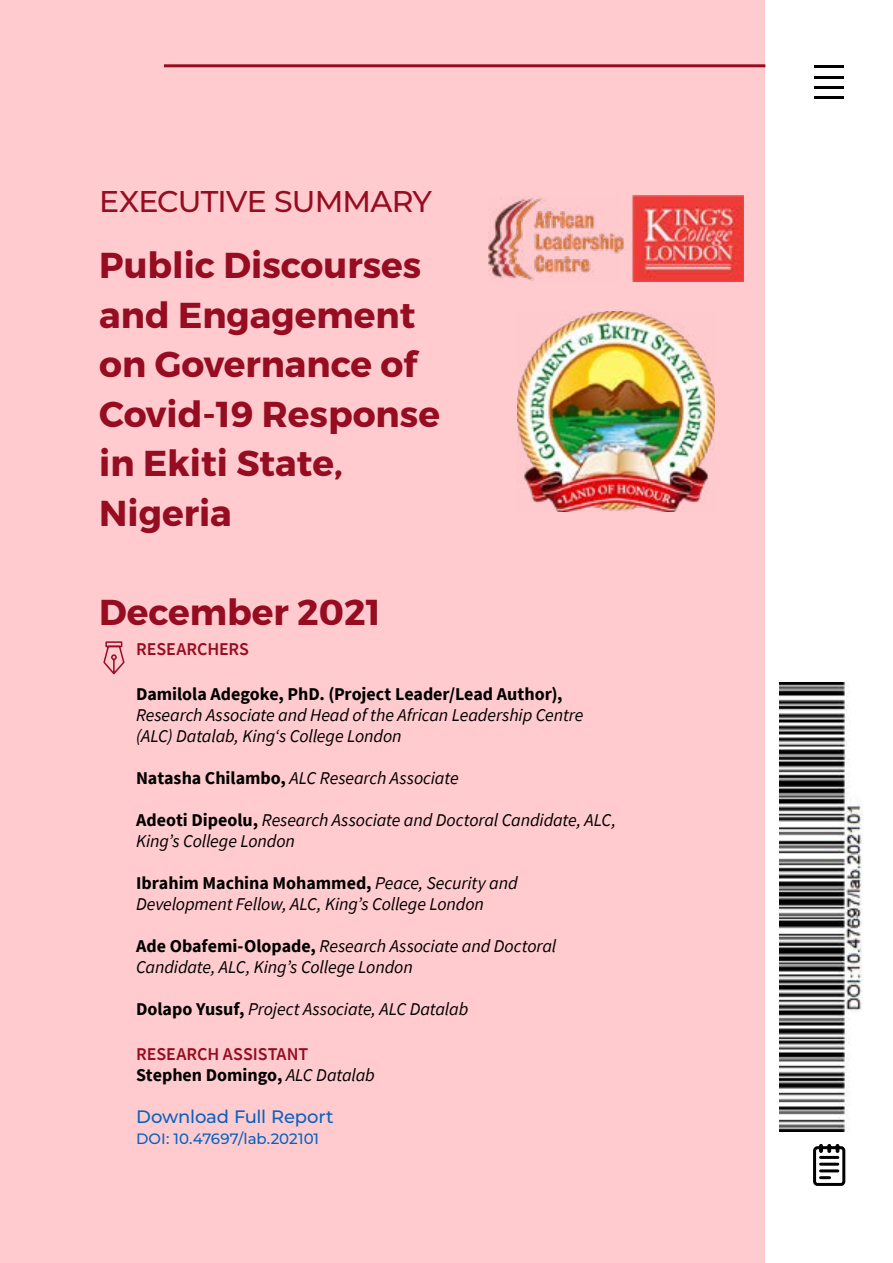
<style>
.page{position:relative;width:893px;height:1263px;background:#ffcbcf}
.page>*{position:absolute;margin:0;border:0;box-sizing:border-box;transform-origin:0 0}
.t1{font:700 36px/49.5px "Montserrat";color:#960c20}
.t2{font:500 30px "Montserrat";letter-spacing:-.025em;color:#960c20}
.t3{font:italic 18px/21px "Source Sans Pro";letter-spacing:-.01em;color:#000}
.t4{font:600 18px/21px "Source Sans Pro";color:#960c20}
.t5{font:700 18px "Source Sans Pro";color:#000}
.t6{font:500 18px "Montserrat";letter-spacing:-.01em;color:#0563c1}
.t7{font:500 15px "Montserrat";color:#0563c1}
.s1{font-weight:700;font-style:normal}
.s2{font-weight:700;color:#000}
.s3{font-weight:400;font-style:italic;color:#000}
</style>
<div class="page">
<img style="left:489px;top:196px;width:254px;height:85px">
<div style="left:765px;top:0;width:128px;height:1263px;background:#fff"></div>
<img style="left:779px;top:683px;width:84px;height:449px">
<img style="left:518px;top:311px;width:196px;height:200px">
<svg style="left:813px;top:1144px;width:33px;height:42px"></svg>
<svg style="left:103px;top:641px;width:22px;height:34px"></svg>
<hr style="left:164px;top:64px;width:601px;height:3px;background:#960c20">
<hr style="left:814px;top:97px;width:30px;height:2px;background:#000">
<hr style="left:814px;top:86px;width:30px;height:3px;background:#000">
<hr style="left:814px;top:76px;width:30px;height:2px;background:#000">
<hr style="left:814px;top:66px;width:30px;height:2px;background:#000">
<h2 class="t2" style="left:99px;top:181px;width:334px">EXECUTIVE SUMMARY</h2>
<h1 class="t1" style="left:99px;top:241px;width:342px">Public Discourses and Engagement on Governance of<br>Covid-19 Response in Ekiti State,<br>Nigeria</h1>
<h1 class="t1" style="left:99px;top:588px;width:283px">December 2021</h1>
<p class="t4" style="left:136px;top:638px;width:115px">RESEARCHERS</p>
<p class="t5" style="left:136px;top:682px;width:428px">Damilola Adegoke, PhD. (Project Leader/Lead Author),</p>
<p class="t3" style="left:136px;top:704px;width:449px">Research Associate and Head of the African Leadership Centre (ALC) Datalab, King‘s College London</p>
<p class="t3" style="left:136px;top:767px;width:324px"><span class="s1">Natasha Chilambo,</span> ALC Research Associate</p>
<p class="t3" style="left:136px;top:809px;width:481px"><span class="s1">Adeoti Dipeolu,</span> Research Associate and Doctoral Candidate, ALC,<br>King’s College London</p>
<p class="t3" style="left:136px;top:872px;width:383px"><span class="s1">Ibrahim Machina Mohammed,</span> Peace, Security and<br>Development Fellow, ALC, King’s College London</p>
<p class="t3" style="left:136px;top:935px;width:422px"><span class="s1">Ade Obafemi-Olopade,</span> Research Associate and Doctoral<br>Candidate, ALC, King’s College London</p>
<p class="t3" style="left:136px;top:998px;width:334px"><span class="s1">Dolapo Yusuf,</span> Project Associate, ALC Datalab</p>
<p class="t4" style="left:136px;top:1043px;width:240px">RESEARCH ASSISTANT<br><span class="s2">Stephen Domingo,</span> <span class="s3">ALC Datalab</span></p>
<p class="t6" style="left:136px;top:1104px;width:199px">Download Full Report</p>
<p class="t7" style="left:136px;top:1128px;width:185px">DOI: 10.47697/lab.202101</p>
</div>
